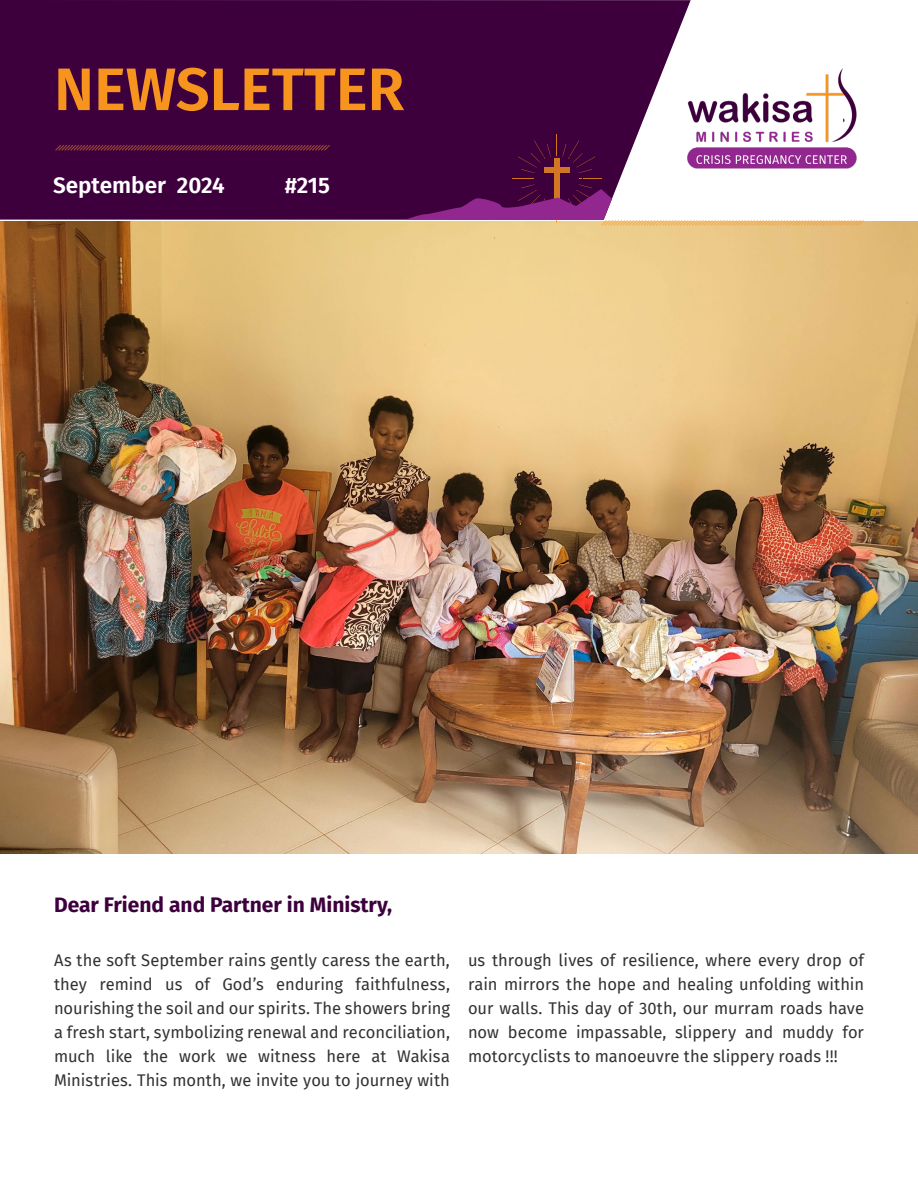
<style>
.page{position:relative;width:918px;height:1188px;background:#fff}
.page>*{position:absolute;margin:0;border:0;box-sizing:border-box;transform-origin:0 0}
.t1{font:600 60px "Fira Sans";color:#f7941e}
.t2{font:600 22.5px "Fira Sans";color:#fff}
.t3{font:700 21px "Fira Sans";color:#3e003d}
.t4{font:16.5px/24px "Fira Sans";color:#323232;text-align:justify}
</style>
<div class="page">
<img style="left:691px;top:68px;width:166px;height:101px">
<img style="left:0;top:221px;width:918px;height:632px">
<div style="left:0;top:0;width:691px;height:220px;background:#3e003d"></div>
<svg style="left:54px;top:144px;width:277px;height:8px;background:#5b1837"></svg>
<div style="left:554px;top:158px;width:5px;height:41px;background:#d27624"></div>
<svg style="left:518px;top:135px;width:77px;height:38px;background:#4c0b3a"></svg>
<svg style="left:405px;top:179px;width:460px;height:48px"></svg>
<h1 class="t1" style="left:54px;top:40px;width:352px">NEWSLETTER</h1>
<h2 class="t2" style="left:53px;top:166px;width:173px">September 2024</h2>
<h2 class="t2" style="left:285px;top:166px;width:47px">#215</h2>
<p class="t3" style="left:54px;top:887px;width:340px">Dear Friend and Partner in Ministry,</p>
<p class="t4" style="left:54px;top:948px;width:398px">As the soft September rains gently caress the earth, they remind us of God’s enduring faithfulness, nourishing the soil and our spirits. The showers bring a fresh start, symbolizing renewal and reconciliation, much like the work we witness here at Wakisa Ministries. This month, we invite you to journey with</p>
<p class="t4" style="left:468px;top:948px;width:398px">us through lives of resilience, where every drop of rain mirrors the hope and healing unfolding within our walls. This day of 30th, our murram roads have now become impassable, slippery and muddy for motorcyclists to manoeuvre the slippery roads !!!</p>
</div>
